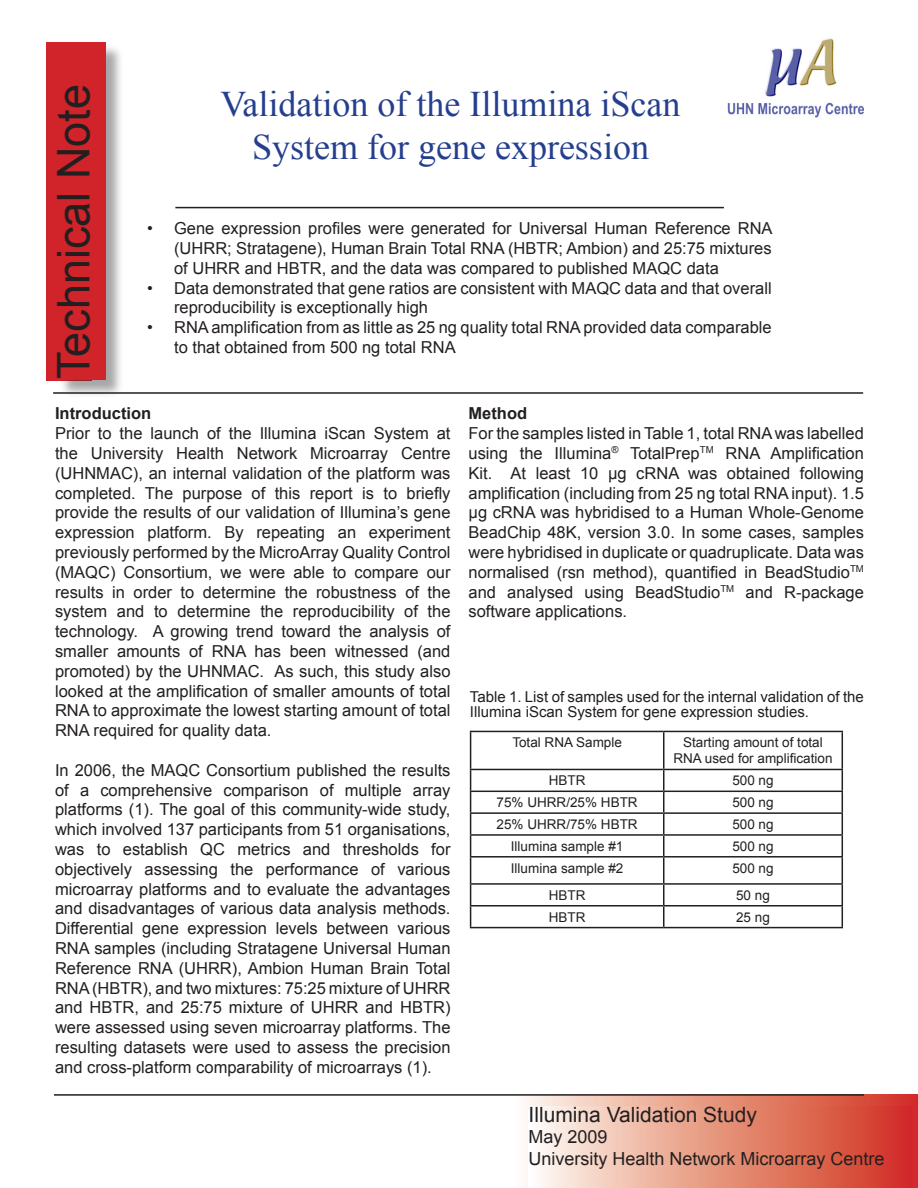
<style>
.page{position:relative;width:918px;height:1188px;background:#fff}
.page>*{position:absolute;margin:0;border:0;box-sizing:border-box;transform-origin:0 0}
.t1{font:45px "Arial";color:#231f20}
.t2{font:36px/43.2px "Times New Roman";color:#253f8e;text-align:center}
.t3{font:21px "Arial";color:#231f20}
.t4{font:18px "Arial";color:#231f20}
.t5{font:16.5px/19.8px "Arial";color:#231f20;text-align:justify}
.t6{font:700 16.5px "Arial";color:#231f20}
.t7{font:15px/15px "Arial";color:#231f20}
.t8{font:13.5px/16.2px "Arial";color:#231f20;text-align:center}
</style>
<div class="page">
<div style="left:46px;top:42px;width:45px;height:339px;background:#d1232a"></div>
<div style="left:57px;top:43px;width:69px;height:357px;background:#231f20;opacity:.4"></div>
<div style="left:57px;top:42px;width:48px;height:337px;background:#d1232a"></div>
<hr style="left:175px;top:207px;width:549px;height:1px;background:#231f20">
<hr style="left:53px;top:392px;width:810px;height:2px;background:#231f20">
<img style="left:727px;top:38px;width:137px;height:80px">
<svg style="left:526px;top:1094px;width:392px;height:94px;background:#e48a7a"></svg>
<svg style="left:529px;top:1106px;width:383px;height:82px;background:#e69482"></svg>
<hr style="left:54px;top:1094px;width:810px;height:2px;background:#231f20">
<hr style="left:470px;top:731px;width:194px;height:1px;background:#231f20">
<hr style="left:470px;top:732px;width:1px;height:37px;background:#231f20">
<hr style="left:664px;top:731px;width:179px;height:1px;background:#231f20">
<hr style="left:663px;top:732px;width:1px;height:37px;background:#231f20">
<hr style="left:842px;top:732px;width:1px;height:37px;background:#231f20">
<hr style="left:470px;top:769px;width:194px;height:1px;background:#231f20">
<hr style="left:664px;top:769px;width:179px;height:1px;background:#231f20">
<hr style="left:470px;top:791px;width:194px;height:1px;background:#231f20">
<hr style="left:664px;top:791px;width:179px;height:1px;background:#231f20">
<hr style="left:470px;top:812px;width:194px;height:2px;background:#231f20">
<hr style="left:664px;top:812px;width:179px;height:2px;background:#231f20">
<hr style="left:470px;top:834px;width:194px;height:2px;background:#231f20">
<hr style="left:664px;top:834px;width:179px;height:2px;background:#231f20">
<hr style="left:470px;top:856px;width:194px;height:2px;background:#231f20">
<hr style="left:664px;top:856px;width:179px;height:2px;background:#231f20">
<hr style="left:470px;top:883px;width:194px;height:2px;background:#231f20">
<hr style="left:664px;top:883px;width:179px;height:2px;background:#231f20">
<hr style="left:470px;top:905px;width:194px;height:2px;background:#231f20">
<svg style="left:470px;top:770px;width:1px;height:157px"></svg>
<hr style="left:664px;top:905px;width:179px;height:2px;background:#231f20">
<svg style="left:663px;top:770px;width:1px;height:157px"></svg>
<svg style="left:842px;top:770px;width:1px;height:157px"></svg>
<hr style="left:470px;top:927px;width:194px;height:1px;background:#231f20">
<hr style="left:664px;top:927px;width:179px;height:1px;background:#231f20">
<p class="t1" style="left:44px;top:379px;width:297px;rotate:-90deg">Technical Note</p>
<p class="t2" style="left:221px;top:81px;width:461px">Validation of the Illumina iScan<br>System for gene expression</p>
<p class="t5" style="left:174px;top:219px;width:600px;text-indent:-27px">• Gene expression profiles were generated for Universal Human Reference RNA (UHRR; Stratagene), Human Brain Total RNA (HBTR; Ambion) and 25:75 mixtures of UHRR and HBTR, and the data was compared to published MAQC data</p>
<p class="t5" style="left:174px;top:278px;width:599px;text-indent:-27px">• Data demonstrated that gene ratios are consistent with MAQC data and that overall reproducibility is exceptionally high</p>
<p class="t5" style="left:174px;top:318px;width:599px;text-indent:-27px">• RNAamplification from as little as 25 ng quality total RNAprovided data comparable to that obtained from 500 ng total RNA</p>
<p class="t6" style="left:55px;top:403px;width:98px">Introduction</p>
<p class="t5" style="left:55px;top:424px;width:397px">Prior to the launch of the Illumina iScan System at the University Health Network Microarray Centre (UHNMAC), an internal validation of the platform was completed. The purpose of this report is to briefly provide the results of our validation of Illumina’s gene expression platform. By repeating an experiment previously performed by the MicroArray Quality Control (MAQC) Consortium, we were able to compare our results in order to determine the robustness of the system and to determine the reproducibility of the technology. A growing trend toward the analysis of smaller amounts of RNA has been witnessed (and promoted) by the UHNMAC. As such, this study also looked at the amplification of smaller amounts of total RNA to approximate the lowest starting amount of total RNA required for quality data.</p>
<p class="t5" style="left:55px;top:760px;width:397px">In 2006, the MAQC Consortium published the results of a comprehensive comparison of multiple array platforms (1). The goal of this community-wide study, which involved 137 participants from 51 organisations, was to establish QC metrics and thresholds for objectively assessing the performance of various microarray platforms and to evaluate the advantages and disadvantages of various data analysis methods.<br>Differential gene expression levels between various RNA samples (including Stratagene Universal Human Reference RNA (UHRR), Ambion Human Brain Total RNA(HBTR), and two mixtures: 75:25 mixture of UHRR and HBTR, and 25:75 mixture of UHRR and HBTR) were assessed using seven microarray platforms. The resulting datasets were used to assess the precision and cross-platform comparability of microarrays (1).</p>
<p class="t6" style="left:469px;top:403px;width:60px">Method</p>
<p class="t5" style="left:469px;top:424px;width:397px">For the samples listed in Table 1, total RNAwas labelled using the Illumina<sup>®</sup> TotalPrep<sup>TM</sup> RNA Amplification Kit. At least 10 μg cRNA was obtained following amplification (including from 25 ng total RNA input). 1.5 μg cRNA was hybridised to a Human Whole-Genome BeadChip 48K, version 3.0. In some cases, samples were hybridised in duplicate or quadruplicate. Data was normalised (rsn method), quantified in BeadStudio<sup>TM </sup>and analysed using BeadStudio<sup>TM</sup> and R-package software applications.</p>
<p class="t7" style="left:470px;top:689px;width:396px">Table 1. List of samples used for the internal validation of the<br>Illumina iScan System for gene expression studies.</p>
<p class="t8" style="left:512px;top:735px;width:111px">Total RNA Sample</p>
<p class="t8" style="left:673px;top:735px;width:161px">Starting amount of total<br>RNA used for amplification</p>
<p class="t8" style="left:549px;top:773px;width:38px">HBTR</p>
<p class="t8" style="left:732px;top:773px;width:43px">500 ng</p>
<p class="t8" style="left:497px;top:794px;width:143px">75% UHRR/25% HBTR</p>
<p class="t8" style="left:732px;top:794px;width:43px">500 ng</p>
<p class="t8" style="left:497px;top:816px;width:143px">25% UHRR/75% HBTR</p>
<p class="t8" style="left:732px;top:816px;width:43px">500 ng</p>
<p class="t8" style="left:511px;top:838px;width:114px">Illumina sample #1</p>
<p class="t8" style="left:732px;top:838px;width:43px">500 ng</p>
<p class="t8" style="left:511px;top:860px;width:114px">Illumina sample #2</p>
<p class="t8" style="left:732px;top:860px;width:43px">500 ng</p>
<p class="t8" style="left:549px;top:887px;width:38px">HBTR</p>
<p class="t8" style="left:736px;top:887px;width:35px">50 ng</p>
<p class="t8" style="left:549px;top:909px;width:38px">HBTR</p>
<p class="t8" style="left:736px;top:909px;width:35px">25 ng</p>
<p class="t3" style="left:529px;top:1101px;width:230px">Illumina Validation Study</p>
<p class="t4" style="left:529px;top:1125px;width:81px">May 2009</p>
<p class="t4" style="left:529px;top:1147px;width:358px">University Health Network Microarray Centre</p>
</div>
